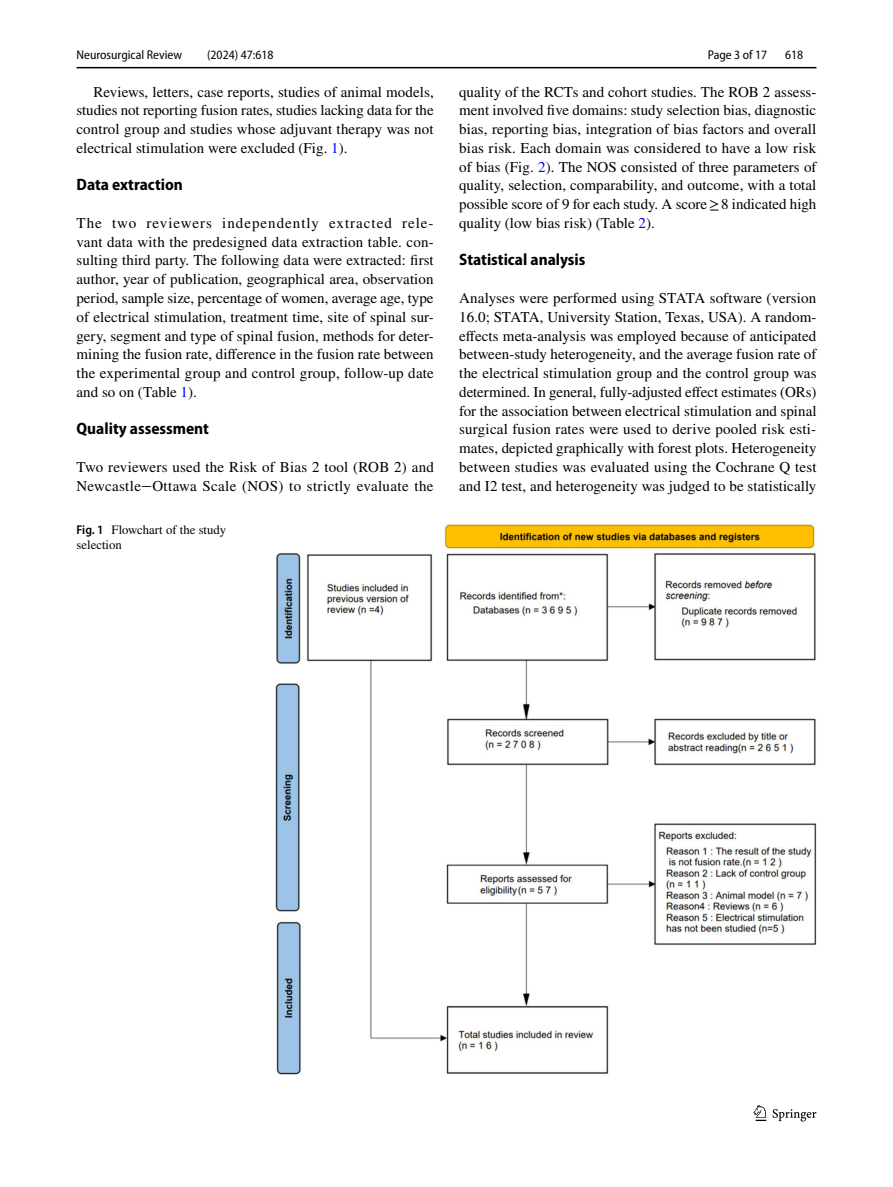
<style>
.page{position:relative;width:893px;height:1187px;background:#fff}
.page>*{position:absolute;margin:0;border:0;box-sizing:border-box;transform-origin:0 0}
.t1{font:700 semi-condensed 16.5px "Myriad Pro";color:#000}
.t2{font:15px/18.8px "STIX";letter-spacing:.005em;color:#000;text-align:justify}
.t3{font:semi-condensed 12.75px "Myriad Pro";color:#000}
.t4{font:12.75px/15px "STIX";color:#000}
.s1{color:#00f}
.s2{font-family:"Code 2000"}
.s3{font-family:"Myriad Pro";font-weight:600;font-stretch:semi-condensed}
</style>
<div class="page">
<hr style="left:77px;top:67px;width:739px;height:1px;background:#000">
<svg style="left:753px;top:1105px;width:13px;height:15px"></svg>
<svg style="left:773px;top:1109px;width:43px;height:12px"></svg>
<img style="left:275px;top:524px;width:541px;height:549px">
<p class="t3" style="left:77px;top:48px;width:107px">Neurosurgical Review</p>
<p class="t3" style="left:207px;top:48px;width:68px">(2024) 47:618</p>
<p class="t3" style="left:708px;top:48px;width:61px">Page 3 of 17</p>
<p class="t3" style="left:785px;top:48px;width:20px">618</p>
<p class="t2" style="left:77px;top:83px;width:359px;text-indent:17px">Reviews, letters, case reports, studies of animal models, studies not reporting fusion rates, studies lacking data for the control group and studies whose adjuvant therapy was not electrical stimulation were excluded (Fig. <span class="s1">1</span>).</p>
<p class="t1" style="left:77px;top:176px;width:108px">Data extraction</p>
<p class="t2" style="left:77px;top:214px;width:359px">The two reviewers independently extracted rele&shy;vant data with the predesigned data extraction table. con&shy;sulting third party. The following data were extracted: first author, year of publication, geographical area, observation period, sample size, percentage of women, average age, type of electrical stimulation, treatment time, site of spinal sur&shy;gery, segment and type of spinal fusion, methods for deter&shy;mining the fusion rate, difference in the fusion rate between the experimental group and control group, follow-up date and so on (Table <span class="s1">1</span>).</p>
<p class="t1" style="left:77px;top:419px;width:134px">Quality assessment</p>
<p class="t2" style="left:77px;top:458px;width:359px">Two reviewers used the Risk of Bias 2 tool (ROB 2) and<br>Newcastle<span class="s2">‒</span>Ottawa Scale (NOS) to strictly evaluate the</p>
<p class="t2" style="left:459px;top:83px;width:359px">quality of the RCTs and cohort studies. The ROB 2 assess&shy;ment involved five domains: study selection bias, diagnostic bias, reporting bias, integration of bias factors and overall bias risk. Each domain was considered to have a low risk of bias (Fig. <span class="s1">2</span>). The NOS consisted of three parameters of quality, selection, comparability, and outcome, with a total possible score of 9 for each study. A score≥8 indicated high quality (low bias risk) (Table <span class="s1">2</span>).</p>
<p class="t1" style="left:459px;top:251px;width:128px">Statistical analysis</p>
<p class="t2" style="left:459px;top:289px;width:359px">Analyses were performed using STATA software (version 16.0; STATA, University Station, Texas, USA). A random&shy;effects meta-analysis was employed because of anticipated between-study heterogeneity, and the average fusion rate of the electrical stimulation group and the control group was determined. In general, fully-adjusted effect estimates (ORs) for the association between electrical stimulation and spinal surgical fusion rates were used to derive pooled risk esti&shy;mates, depicted graphically with forest plots. Heterogeneity between studies was evaluated using the Cochrane Q test and I2 test, and heterogeneity was judged to be statistically</p>
<p class="t4" style="left:77px;top:522px;width:151px"><span class="s3">Fig. 1</span> Flowchart of the study selection</p>
</div>
